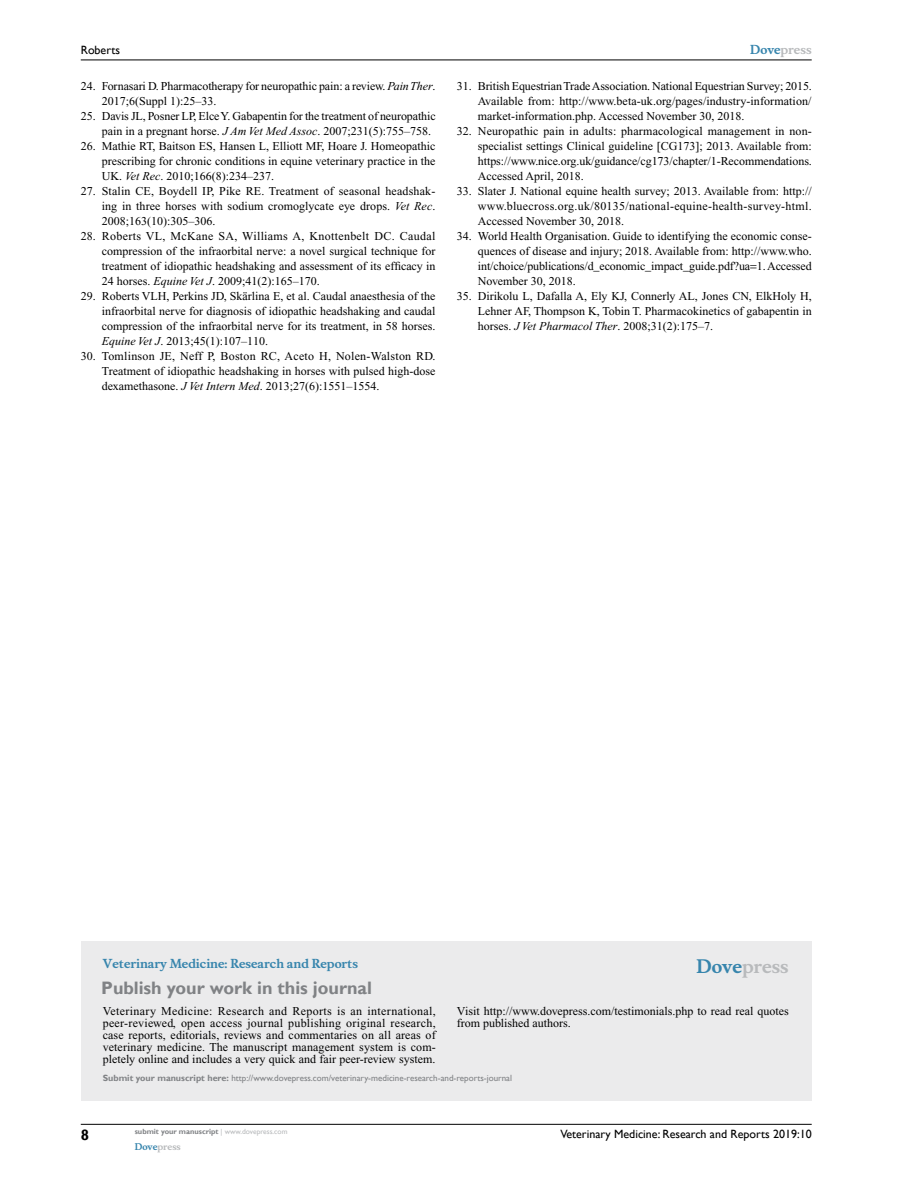
<style>
.page{position:relative;width:918px;height:1188px;background:#fff}
.page>*{position:absolute;margin:0;border:0;box-sizing:border-box;transform-origin:0 0}
.t1{font:700 18px "Gill Sans";color:#808285}
.t2{font:700 18px "Musee";color:#b8babc}
.t3{font:700 15px "Gill Sans";color:#000}
.t4{font:12px/15px "Times New Roman";color:#000;text-align:justify}
.t5{font:12px "Gill Sans";color:#000}
.t6{font:700 12px "Musee";color:#3785ad}
.t7{font:700 12px "Musee";color:#b8babc}
.t8{font:9px "Gill Sans";color:#808285}
.t9{font:700 9px "Musee";color:#b8babc}
.t10{font:700 7.5px "Gill Sans";color:#808285}
.s1{font-style:italic}
.s2{color:#3785ad}
.s3{font-weight:700}
.s4{font-weight:400;color:#b8babc}
</style>
<div class="page">
<div style="left:81px;top:941px;width:731px;height:160px;background:#ebebec"></div>
<hr style="left:81px;top:1124px;width:731px;height:1px;background:#000">
<hr style="left:81px;top:60px;width:731px;height:1px;background:#000">
<p class="t5" style="left:81px;top:43px;width:41px">Roberts</p>
<p class="t4" style="left:102px;top:79px;width:335px;text-indent:-21px">24. Fornasari D. Pharmacotherapy for neuropathic pain: a review. <span class="s1">Pain Ther</span>.<br>2017;6(Suppl 1):25–33.</p>
<p class="t4" style="left:102px;top:109px;width:336px;text-indent:-21px">25. Davis JL, Posner LP, Elce Y. Gabapentin for the treatment of neuropathic pain in a pregnant horse. <span class="s1">J Am Vet Med Assoc</span>. 2007;231(5):755–758.</p>
<p class="t4" style="left:102px;top:139px;width:335px;text-indent:-21px">26. Mathie RT, Baitson ES, Hansen L, Elliott MF, Hoare J. Homeopathic prescribing for chronic conditions in equine veterinary practice in the UK. <span class="s1">Vet Rec</span>. 2010;166(8):234–237.</p>
<p class="t4" style="left:102px;top:184px;width:335px;text-indent:-21px">27. Stalin CE, Boydell IP, Pike RE. Treatment of seasonal headshak&shy;ing in three horses with sodium cromoglycate eye drops. <span class="s1">Vet Rec</span>.<br>2008;163(10):305–306.</p>
<p class="t4" style="left:102px;top:229px;width:335px;text-indent:-21px">28. Roberts VL, McKane SA, Williams A, Knottenbelt DC. Caudal compression of the infraorbital nerve: a novel surgical technique for treatment of idiopathic headshaking and assessment of its efficacy in 24 horses. <span class="s1">Equine Vet J</span>. 2009;41(2):165–170.</p>
<p class="t4" style="left:102px;top:289px;width:335px;text-indent:-21px">29. Roberts VLH, Perkins JD, Skärlina E, et al. Caudal anaesthesia of the infraorbital nerve for diagnosis of idiopathic headshaking and caudal compression of the infraorbital nerve for its treatment, in 58 horses.<br><span class="s1">Equine Vet J</span>. 2013;45(1):107–110.</p>
<p class="t4" style="left:102px;top:349px;width:335px;text-indent:-21px">30. Tomlinson JE, Neff P, Boston RC, Aceto H, Nolen-Walston RD.<br>Treatment of idiopathic headshaking in horses with pulsed high-dose dexamethasone. <span class="s1">J Vet Intern Med</span>. 2013;27(6):1551–1554.</p>
<p class="t7" style="left:750px;top:43px;width:63px"><span class="s2">Dove</span>press</p>
<p class="t4" style="left:478px;top:79px;width:336px;text-indent:-21px">31. British Equestrian Trade Association. National Equestrian Survey; 2015.<br>Available from: http://www.beta-uk.org/pages/industry-information/ market-information.php. Accessed November 30, 2018.</p>
<p class="t4" style="left:478px;top:124px;width:336px;text-indent:-21px">32. Neuropathic pain in adults: pharmacological management in non&shy;specialist settings Clinical guideline [CG173]; 2013. Available from: https://www.nice.org.uk/guidance/cg173/chapter/1-Recommendations.<br>Accessed April, 2018.</p>
<p class="t4" style="left:478px;top:184px;width:335px;text-indent:-21px">33. Slater J. National equine health survey; 2013. Available from: http:// www.bluecross.org.uk/80135/national-equine-health-survey-html.<br>Accessed November 30, 2018.</p>
<p class="t4" style="left:478px;top:229px;width:335px;text-indent:-21px">34. World Health Organisation. Guide to identifying the economic conse&shy;quences of disease and injury; 2018. Available from: http://www.who. int/choice/publications/d_economic_impact_guide.pdf?ua 1. Accessed November 30, 2018.</p>
<p class="t4" style="left:478px;top:289px;width:335px;text-indent:-21px">35. Dirikolu L, Dafalla A, Ely KJ, Connerly AL, Jones CN, ElkHoly H, Lehner AF, Thompson K, Tobin T. Pharmacokinetics of gabapentin in horses. <span class="s1">J Vet Pharmacol Ther</span>. 2008;31(2):175–7.</p>
<p class="t6" style="left:103px;top:956px;width:257px">Veterinary Medicine: Research and Reports</p>
<h1 class="t1" style="left:101px;top:977px;width:272px">Publish your work in this journal</h1>
<h1 class="t2" style="left:697px;top:955px;width:94px"><span class="s2">Dove</span>press</h1>
<p class="t4" style="left:103px;top:1005px;width:335px;line-height:12px">Veterinary Medicine: Research and Reports is an international, peer-reviewed, open access journal publishing original research, case reports, editorials, reviews and commentaries on all areas of veterinary medicine. The manuscript management system is com&shy;pletely online and includes a very quick and fair peer-review system.</p>
<p class="t4" style="left:457px;top:1005px;width:333px;line-height:12px">Visit http://www.dovepress.com/testimonials.php to read real quotes from published authors.</p>
<p class="t8" style="left:103px;top:1072px;width:411px"><span class="s3">Submit your manuscript here:</span> http://www.dovepress.com/veterinary-medicine-research-and-reports-journal</p>
<p class="t3" style="left:81px;top:1126px;width:10px">8</p>
<p class="t10" style="left:135px;top:1127px;width:154px">submit your manuscript <span class="s4">| www.dovepress.com</span></p>
<p class="t9" style="left:135px;top:1141px;width:48px"><span class="s2">Dove</span>press</p>
<p class="t5" style="left:560px;top:1127px;width:253px">Veterinary Medicine: Research and Reports 2019:10</p>
</div>
